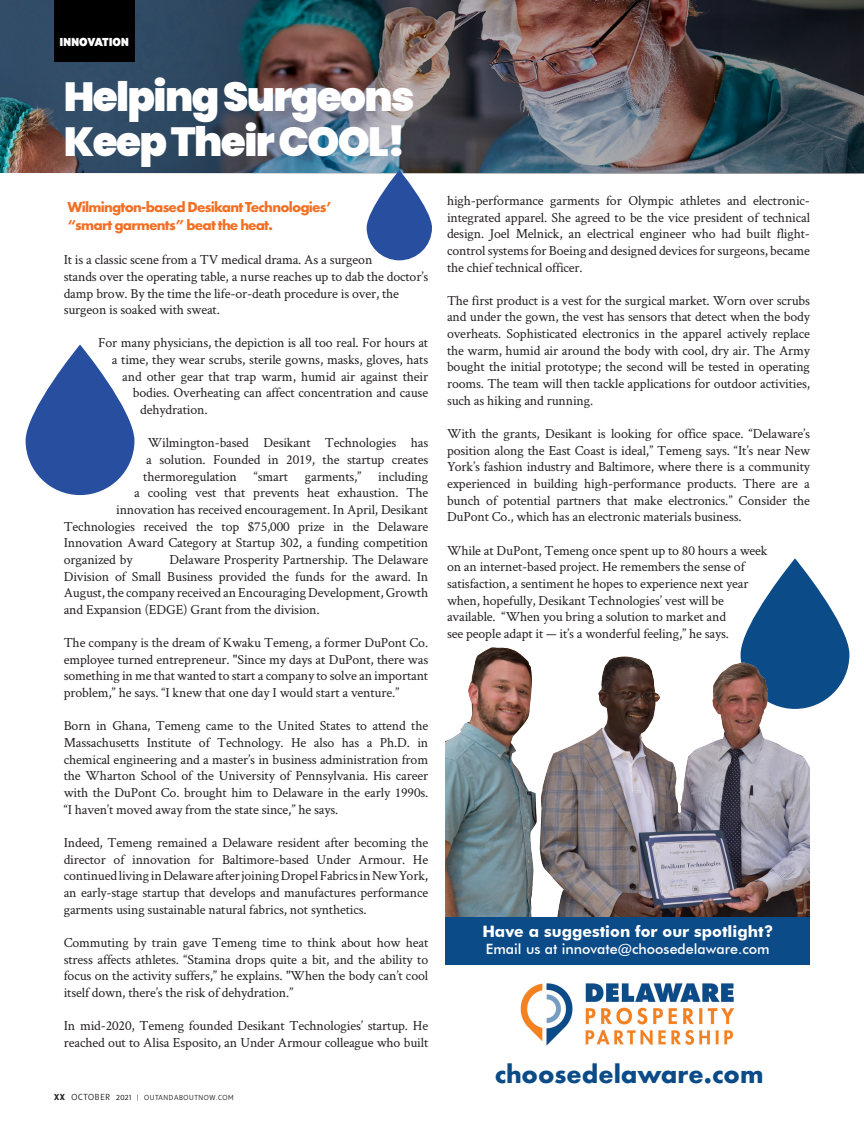
<style>
.page{position:relative;width:864px;height:1134px;background:#fff}
.page>*{position:absolute;margin:0;border:0;box-sizing:border-box;transform-origin:0 0}
.t1{font:900 40.65px "Poppins";letter-spacing:-.04em;color:#fff}
.t2{font:700 27px "Futura PT";color:#0b4b87}
.t3{font:700 15.75px "Futura BT";color:#fff}
.t4{font:700 15px "Futura PT";letter-spacing:-.05em;color:#f36f23}
.t5{font:500 14.25px "Futura BT";color:#fff}
.t6{font:13.8px/16.6px "Crimson Text";letter-spacing:-.01em;color:#231f20;text-align:justify}
.t7{font:900 12px "Sense W01";letter-spacing:.02em;color:#fff}
.t8{font:300 7.5px "Sense";letter-spacing:.08em;color:#231f20}
.s1{font-weight:700;font-size:9px}
.s2{font-size:9px}
.s3{color:#000}
</style>
<div class="page">
<img style="left:0;top:0;width:864px;height:174px">
<div style="left:445px;top:917px;width:365px;height:47px;background:#0b4b87"></div>
<img style="left:520px;top:983px;width:215px;height:63px">
<svg style="left:367px;top:170px;width:65px;height:90px;fill:#284ea0"></svg>
<svg style="left:26px;top:345px;width:108px;height:150px;fill:#284ea0"></svg>
<svg style="left:741px;top:558px;width:108px;height:151px;fill:#0b4b87"></svg>
<img style="left:446px;top:634px;width:364px;height:283px">
<div style="left:54px;top:0;width:80px;height:61px;background:#000"></div>
<p class="t7" style="left:60px;top:35px;width:71px">INNOVATION</p>
<p class="t1" style="left:64px;top:73px;width:352px">Helping Surgeons</p>
<p class="t1" style="left:64px;top:119px;width:343px">Keep Their COOL!</p>
<p class="t4" style="left:67px;top:198px;width:266px">Wilmington-based Desikant Technologies’</p>
<p class="t4" style="left:67px;top:216px;width:207px">“smart garments” beat the heat.</p>
<p class="t6" style="left:64px;top:251px;width:366px;text-align:left">It is a classic scene from a TV medical drama. As a surgeon<br>stands over the operating table, a nurse reaches up to dab the doctor’s damp brow. By the time the life-or-death procedure is over, the surgeon is soaked with sweat.</p>
<p class="t6" style="left:98px;top:334px;width:332px">For many physicians, the depiction is all too real. For hours at</p>
<p class="t6" style="left:112px;top:351px;width:318px">a time, they wear scrubs, sterile gowns, masks, gloves, hats</p>
<p class="t6" style="left:122px;top:368px;width:308px">and other gear that trap warm, humid air against their</p>
<p class="t6" style="left:133px;top:384px;width:297px">bodies. Overheating can affect concentration and cause</p>
<p class="t6" style="left:140px;top:401px;width:69px">dehydration.</p>
<p class="t6" style="left:148px;top:434px;width:282px">Wilmington-based Desikant Technologies has</p>
<p class="t6" style="left:146px;top:451px;width:284px">a solution. Founded in 2019, the startup creates</p>
<p class="t6" style="left:143px;top:467px;width:287px">thermoregulation “smart garments,” including</p>
<p class="t6" style="left:134px;top:484px;width:296px">a cooling vest that prevents heat exhaustion. The</p>
<p class="t6" style="left:116px;top:501px;width:313px">innovation has received encouragement. In April, Desikant</p>
<p class="t6" style="left:64px;top:517px;width:366px">Technologies received the top $75,000 prize in the Delaware</p>
<p class="t6" style="left:64px;top:534px;width:366px">Innovation Award Category at Startup 302, a funding competition</p>
<p class="t6" style="left:64px;top:551px;width:71px">organized by</p>
<p class="t6" style="left:64px;top:551px;width:366px;text-indent:106px">Delaware Prosperity Partnership. The Delaware Division of Small Business provided the funds for the award. In August, the company received an Encouraging Development, Growth and Expansion (EDGE) Grant from the division.</p>
<p class="t6" style="left:64px;top:634px;width:366px">The company is the dream of Kwaku Temeng, a former DuPont Co. employee turned entrepreneur. "Since my days at DuPont, there was something in me that wanted to start a company to solve an important problem,” he says. “I knew that one day I would start a venture.”</p>
<p class="t6" style="left:64px;top:717px;width:366px">Born in Ghana, Temeng came to the United States to attend the Massachusetts Institute of Technology. He also has a Ph.D. in chemical engineering and a master’s in business administration from the Wharton School of the University of Pennsylvania. His career with the DuPont Co. brought him to Delaware in the early 1990s. “I haven’t moved away from the state since,” he says.</p>
<p class="t6" style="left:64px;top:834px;width:366px">Indeed, Temeng remained a Delaware resident after becoming the director of innovation for Baltimore-based Under Armour. He continued living in Delaware after joining Dropel Fabrics in New York, an early-stage startup that develops and manufactures performance garments using sustainable natural fabrics, not synthetics.</p>
<p class="t6" style="left:64px;top:934px;width:366px">Commuting by train gave Temeng time to think about how heat stress affects athletes. “Stamina drops quite a bit, and the ability to focus on the activity suffers,” he explains. "When the body can’t cool itself down, there’s the risk of dehydration.”</p>
<p class="t6" style="left:64px;top:1017px;width:366px">In mid-2020, Temeng founded Desikant Technologies’ startup. He reached out to Alisa Esposito, an Under Armour colleague who built</p>
<p class="t8" style="left:54px;top:1094px;width:181px"><span class="s1">XX</span> <span class="s2">OCTOBER</span> <span class="s3">2021</span> | OUTANDABOUTNOW.COM</p>
<p class="t6" style="left:447px;top:192px;width:365px">high-performance garments for Olympic athletes and electronic&shy;integrated apparel. She agreed to be the vice president of technical design. Joel Melnick, an electrical engineer who had built flight&shy;control systems for Boeing and designed devices for surgeons, became the chief technical officer.</p>
<p class="t6" style="left:447px;top:292px;width:365px">The first product is a vest for the surgical market. Worn over scrubs and under the gown, the vest has sensors that detect when the body overheats. Sophisticated electronics in the apparel actively replace the warm, humid air around the body with cool, dry air. The Army bought the initial prototype; the second will be tested in operating rooms. The team will then tackle applications for outdoor activities, such as hiking and running.</p>
<p class="t6" style="left:447px;top:425px;width:365px">With the grants, Desikant is looking for office space. “Delaware’s position along the East Coast is ideal,” Temeng says. “It’s near New York’s fashion industry and Baltimore, where there is a community experienced in building high-performance products. There are a bunch of potential partners that make electronics.” Consider the DuPont Co., which has an electronic materials business.</p>
<p class="t6" style="left:447px;top:541px;width:322px;text-align:left">While at DuPont, Temeng once spent up to 80 hours a week on an internet-based project. He remembers the sense of satisfaction, a sentiment he hopes to experience next year when, hopefully, Desikant Technologies’ vest will be available. “When you bring a solution to market and<br>see people adapt it — it’s a wonderful feeling,” he says.</p>
<p class="t3" style="left:482px;top:922px;width:292px">Have a suggestion for our spotlight?</p>
<p class="t5" style="left:486px;top:941px;width:285px">Email us at innovate@choosedelaware.com</p>
<p class="t2" style="left:495px;top:1057px;width:270px">choosedelaware.com</p>
</div>
